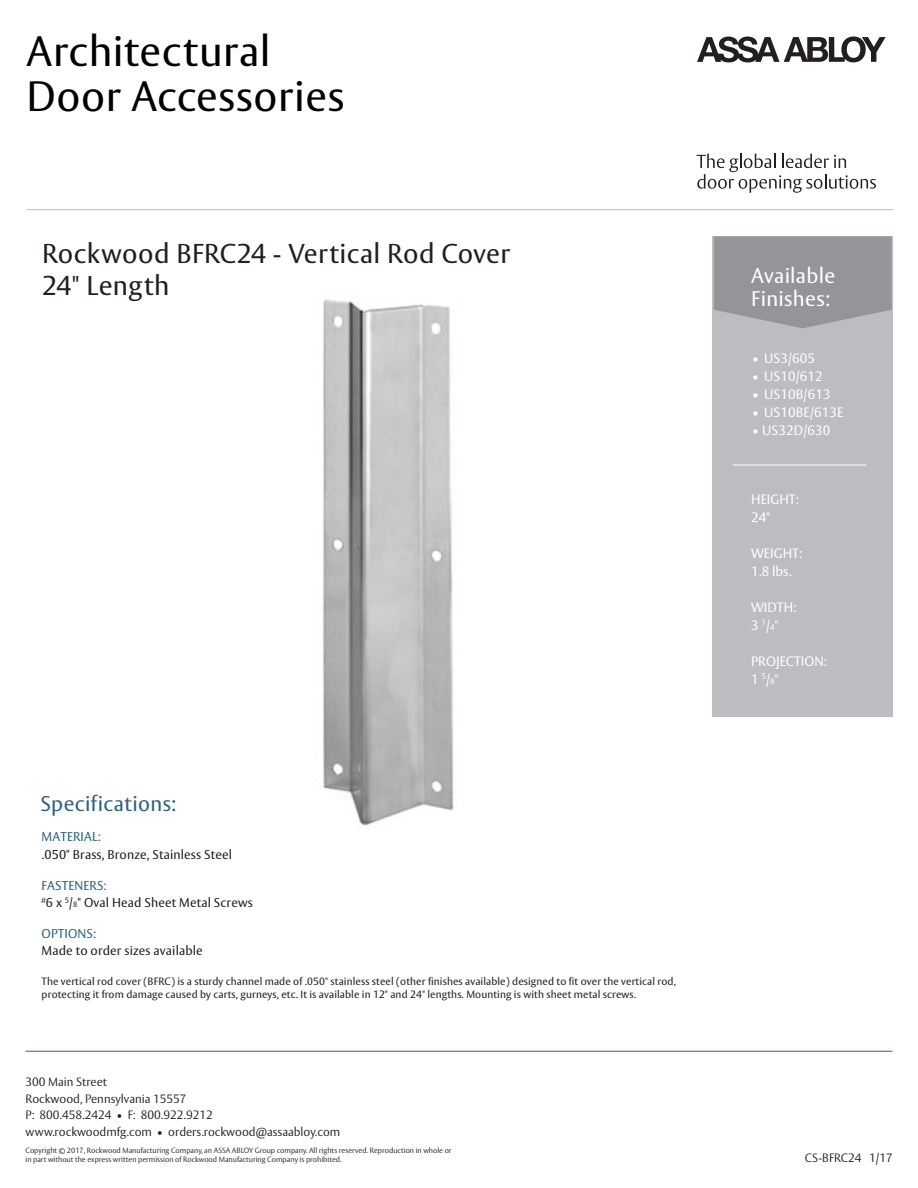
<style>
.page{position:relative;width:918px;height:1188px;background:#fff}
.page>*{position:absolute;margin:0;border:0;box-sizing:border-box;transform-origin:0 0}
.t1{font:42px/45.8px "ASSA Vesta";letter-spacing:.015em;color:#000}
.t2{font:27px/32.1px "ASSA Vesta";letter-spacing:.015em;color:#231f20}
.t3{font:21px/22.5px "ASSA Vesta";letter-spacing:.015em;color:#fff}
.t4{font:21px "ASSA Vesta";letter-spacing:.015em;color:#2b627f}
.t5{font:13.5px/18px "ASSA Vesta";letter-spacing:.01em;color:#fff}
.t6{font:12.75px/17.5px "ASSA Vesta";letter-spacing:.01em;color:#231f20}
.t7{font:12.75px "ASSA Vesta";letter-spacing:.01em;color:#2b627f}
.t8{font:300 12px/16.5px "ASSA Vesta";color:#231f20}
.t9{font:10.5px/13.5px "ASSA Vesta";letter-spacing:.01em;color:#231f20}
.t10{font:300 7.5px/9px "ASSA Vesta";color:#231f20}
.s1{color:#2b627f}
.s2{font-size:7.65px}
.s3{font-size:8.1px}
</style>
<div class="page">
<div style="left:713px;top:237px;width:180px;height:480px;background:#bcbdc0"></div>
<svg style="left:714px;top:237px;width:178px;height:91px;background:#97989b"></svg>
<hr style="left:26px;top:1051px;width:866px;height:1px;background:#2b627f">
<img style="left:323px;top:299px;width:131px;height:527px">
<hr style="left:733px;top:465px;width:133px;height:1px;background:#fff">
<svg style="left:697px;top:36px;width:189px;height:26px"></svg>
<svg style="left:697px;top:154px;width:179px;height:39px"></svg>
<hr style="left:27px;top:209px;width:867px;height:1px;background:#bcbdc0">
<h1 class="t1" style="left:27px;top:30px;width:319px">Architectural<br>Door Accessories</h1>
<h2 class="t2" style="left:42px;top:239px;width:470px">Rockwood BFRC24 - Vertical Rod Cover<br>24" Length</h2>
<h3 class="t4" style="left:41px;top:791px;width:137px">Specifications:</h3>
<p class="t7" style="left:42px;top:829px;width:61px">MATERIAL:</p>
<p class="t6" style="left:42px;top:846px;width:192px">.050" Brass, Bronze, Stainless Steel</p>
<p class="t6" style="left:42px;top:877px;width:213px"><span class="s1">FASTENERS:<br></span><sup>#</sup>6 x <sup>5</sup>/<span class="s2">8</span>" Oval Head Sheet Metal Screws</p>
<p class="t7" style="left:42px;top:926px;width:56px">OPTIONS:</p>
<p class="t6" style="left:42px;top:943px;width:163px">Made to order sizes available</p>
<p class="t9" style="left:42px;top:975px;width:636px">The vertical rod cover (BFRC) is a sturdy channel made of .050" stainless steel (other finishes available) designed to fit over the vertical rod, protecting it from damage caused by carts, gurneys, etc. It is available in 12" and 24" lengths. Mounting is with sheet metal screws.</p>
<h3 class="t3" style="left:751px;top:265px;width:86px">Available<br>Finishes:</h3>
<p class="t5" style="left:752px;top:350px;width:64px">• US3/605</p>
<p class="t5" style="left:752px;top:368px;width:72px">• US10/612</p>
<p class="t5" style="left:752px;top:386px;width:80px">• US10B/613</p>
<p class="t5" style="left:752px;top:404px;width:93px">• US10BE/613E</p>
<p class="t5" style="left:752px;top:422px;width:80px">• US32D/630</p>
<p class="t5" style="left:751px;top:491px;width:49px">HEIGHT:<br>24"</p>
<p class="t5" style="left:751px;top:545px;width:53px">WEIGHT:<br>1.8 lbs.</p>
<p class="t5" style="left:751px;top:599px;width:47px">WIDTH:<br>3 <sup>1</sup>/<span class="s3">4</span>"</p>
<p class="t5" style="left:751px;top:653px;width:77px">PROJECTION:<br>1 <sup>5</sup>/<span class="s3">8</span>"</p>
<p class="t8" style="left:26px;top:1074px;width:316px">300 Main Street<br>Rockwood, Pennsylvania 15557<br>P: 800.458.2424 • F: 800.922.9212 www.rockwoodmfg.com • orders.rockwood@assaabloy.com</p>
<p class="t10" style="left:26px;top:1147px;width:428px">Copyright © 2017, Rockwood Manufacturing Company, an ASSA ABLOY Group company. All rights reserved. Reproduction in whole or in part without the express written permission of Rockwood Manufacturing Company is prohibited.</p>
<p class="t8" style="left:805px;top:1151px;width:90px">CS-BFRC24 1/17</p>
</div>
